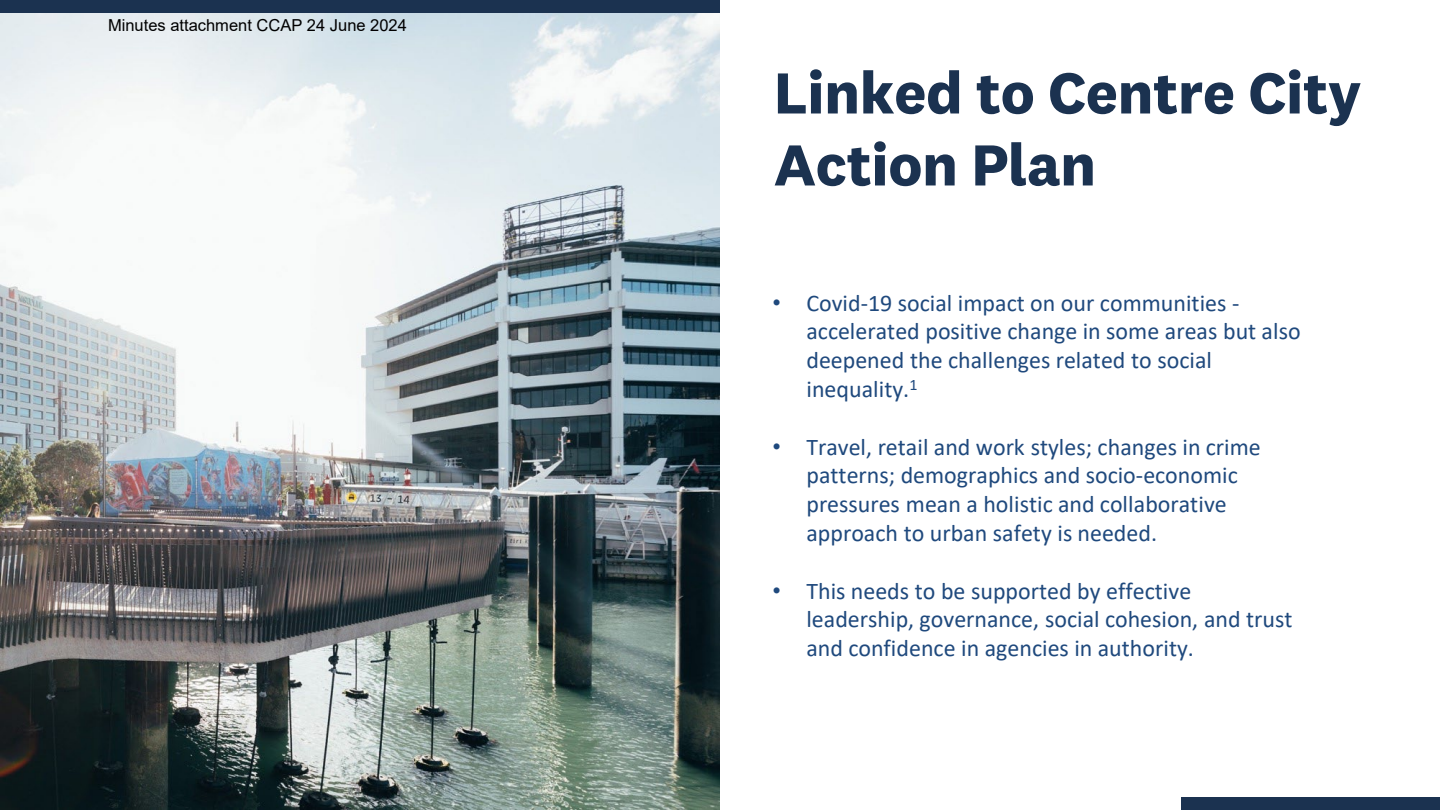
<style>
.page{position:relative;width:1440px;height:810px;background:#fff}
.page>*{position:absolute;margin:0;border:0;box-sizing:border-box;transform-origin:0 0}
.t1{font:700 60px/72px "National 2";letter-spacing:-.005em;color:#1b3250}
.t2{font:24px/28.8px "Calibri";color:#1f497d}
.t3{font:16.5px "Arial";color:#000}
.s1{font-family:"Arial"}
</style>
<div class="page">
<img style="left:0;top:13px;width:720px;height:797px">
<div style="left:0;top:0;width:720px;height:13px;background:#1b3250"></div>
<div style="left:1181px;top:797px;width:259px;height:13px;background:#1b3250"></div>
<p class="t3" style="left:108px;top:14px;width:300px">Minutes attachment CCAP 24 June 2024</p>
<h2 class="t1" style="left:774px;top:56px;width:589px">Linked to Centre City<br>Action Plan</h2>
<p class="t2" style="left:806px;top:288px;width:496px;text-indent:-34px"><span class="s1">•</span> Covid-19 social impact on our communities - accelerated positive change in some areas but also deepened the challenges related to social inequality.<sup>1</sup></p>
<p class="t2" style="left:806px;top:432px;width:456px;text-indent:-34px"><span class="s1">•</span> Travel, retail and work styles; changes in crime patterns; demographics and socio-economic pressures mean a holistic and collaborative approach to urban safety is needed.</p>
<p class="t2" style="left:806px;top:576px;width:488px;text-indent:-34px"><span class="s1">•</span> This needs to be supported by effective leadership, governance, social cohesion, and trust and confidence in agencies in authority.</p>
</div>
